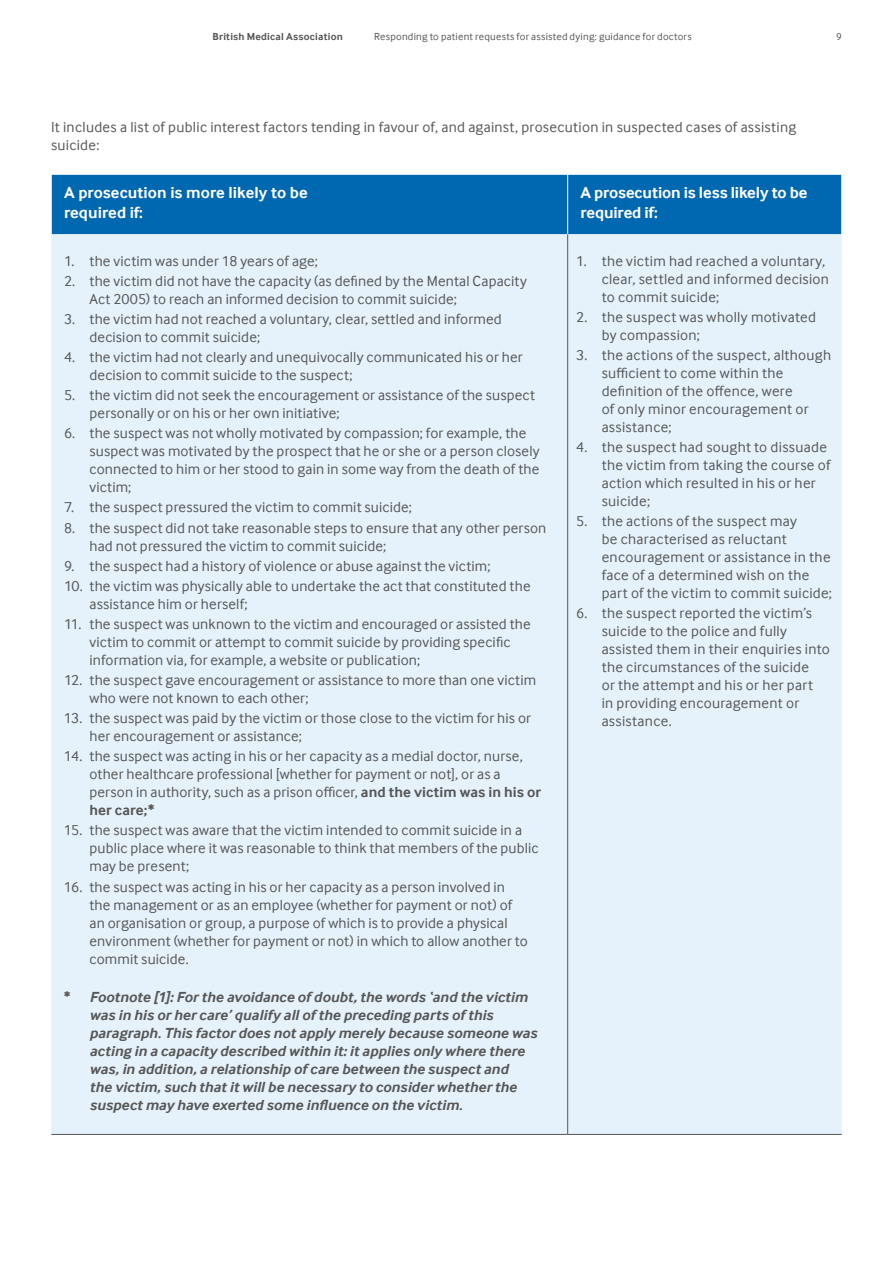
<style>
.page{position:relative;width:893px;height:1263px;background:#fff}
.page>*{position:absolute;margin:0;border:0;box-sizing:border-box;transform-origin:0 0}
.t1{font:700 16.5px/19.5px "Inter Face";letter-spacing:-.005em;color:#fff}
.t2{font:15px/18px "Inter Face";letter-spacing:.01em;color:#575756}
.t3{font:italic 700 15px/18px "Inter Face";letter-spacing:.005em;color:#575756}
.t4{font:10.5px "Inter Face";letter-spacing:.025em;color:#575756}
.t5{font:700 10.5px "Inter Face";letter-spacing:.02em;color:#575756}
.s1{font-weight:700}
.s2{font-style:normal}
</style>
<div class="page">
<div style="left:52px;top:175px;width:789px;height:59px;background:#0067b1"></div>
<div style="left:51px;top:234px;width:791px;height:900px;background:#e5f2fc"></div>
<hr style="left:567px;top:174px;width:1px;height:60px;background:#fff">
<hr style="left:51px;top:1134px;width:517px;height:1px;background:#575756">
<hr style="left:567px;top:234px;width:1px;height:900px;background:#575756">
<hr style="left:568px;top:1134px;width:274px;height:1px;background:#575756">
<p class="t5" style="left:213px;top:30px;width:132px">British Medical Association</p>
<p class="t4" style="left:374px;top:31px;width:319px">Responding to patient requests for assisted dying: guidance for doctors</p>
<p class="t4" style="left:836px;top:31px;width:7px">9</p>
<p class="t2" style="left:51px;top:118px;width:747px">It includes a list of public interest factors tending in favour of, and against, prosecution in suspected cases of assisting suicide:</p>
<p class="t1" style="left:64px;top:183px;width:245px">A prosecution is more likely to be required if:</p>
<p class="t1" style="left:580px;top:183px;width:228px">A prosecution is less likely to be required if:</p>
<p class="t2" style="left:64px;top:251px;width:255px">1. the victim was under 18 years of age;</p>
<p class="t2" style="left:90px;top:272px;width:439px;text-indent:-26px">2. the victim did not have the capacity (as defined by the Mental Capacity<br>Act 2005) to reach an informed decision to commit suicide;</p>
<p class="t2" style="left:90px;top:310px;width:414px;text-indent:-26px">3. the victim had not reached a voluntary, clear, settled and informed decision to commit suicide;</p>
<p class="t2" style="left:90px;top:348px;width:435px;text-indent:-26px">4. the victim had not clearly and unequivocally communicated his or her decision to commit suicide to the suspect;</p>
<p class="t2" style="left:90px;top:386px;width:447px;text-indent:-26px">5. the victim did not seek the encouragement or assistance of the suspect personally or on his or her own initiative;</p>
<p class="t2" style="left:90px;top:424px;width:452px;text-indent:-26px">6. the suspect was not wholly motivated by compassion; for example, the suspect was motivated by the prospect that he or she or a person closely connected to him or her stood to gain in some way from the death of the victim;</p>
<p class="t2" style="left:64px;top:498px;width:349px">7. the suspect pressured the victim to commit suicide;</p>
<p class="t2" style="left:90px;top:518px;width:458px;text-indent:-26px">8. the suspect did not take reasonable steps to ensure that any other person had not pressured the victim to commit suicide;</p>
<p class="t2" style="left:64px;top:557px;width:428px">9. the suspect had a history of violence or abuse against the victim;</p>
<p class="t2" style="left:90px;top:577px;width:443px;text-indent:-26px">10. the victim was physically able to undertake the act that constituted the assistance him or herself;</p>
<p class="t2" style="left:90px;top:615px;width:443px;text-indent:-26px">11. the suspect was unknown to the victim and encouraged or assisted the victim to commit or attempt to commit suicide by providing specific information via, for example, a website or publication;</p>
<p class="t2" style="left:90px;top:671px;width:448px;text-indent:-26px">12. the suspect gave encouragement or assistance to more than one victim who were not known to each other;</p>
<p class="t2" style="left:90px;top:709px;width:443px;text-indent:-26px">13. the suspect was paid by the victim or those close to the victim for his or her encouragement or assistance;</p>
<p class="t2" style="left:90px;top:747px;width:453px;text-indent:-26px">14. the suspect was acting in his or her capacity as a medial doctor, nurse, other healthcare professional [whether for payment or not], or as a person in authority, such as a prison officer, <span class="s1">and the victim was in his or her care;*</span></p>
<p class="t2" style="left:89px;top:821px;width:451px;text-indent:-25px">15. the suspect was aware that the victim intended to commit suicide in a public place where it was reasonable to think that members of the public may be present;</p>
<p class="t2" style="left:89px;top:877px;width:440px;text-indent:-26px">16. the suspect was acting in his or her capacity as a person involved in the management or as an employee (whether for payment or not) of an organisation or group, a purpose of which is to provide a physical environment (whether for payment or not) in which to allow another to commit suicide.</p>
<p class="t3" style="left:89px;top:987px;width:449px;text-indent:-26px"><span class="s2">*</span> Footnote [1]: For the avoidance of doubt, the words ‘and the victim was in his or her care’ qualify all of the preceding parts of this paragraph. This factor does not apply merely because someone was acting in a capacity described within it: it applies only where there was, in addition, a relationship of care between the suspect and<br>the victim, such that it will be necessary to consider whether the suspect may have exerted some influence on the victim.</p>
<p class="t2" style="left:602px;top:252px;width:229px;text-indent:-26px">1. the victim had reached a voluntary, clear, settled and informed decision to commit suicide;</p>
<p class="t2" style="left:602px;top:308px;width:216px;text-indent:-26px">2. the suspect was wholly motivated by compassion;</p>
<p class="t2" style="left:602px;top:346px;width:231px;text-indent:-26px">3. the actions of the suspect, although sufficient to come within the definition of the offence, were<br>of only minor encouragement or assistance;</p>
<p class="t2" style="left:602px;top:438px;width:230px;text-indent:-26px">4. the suspect had sought to dissuade the victim from taking the course of action which resulted in his or her suicide;</p>
<p class="t2" style="left:602px;top:512px;width:232px;text-indent:-26px">5. the actions of the suspect may<br>be characterised as reluctant encouragement or assistance in the face of a determined wish on the part of the victim to commit suicide;</p>
<p class="t2" style="left:602px;top:604px;width:230px;text-indent:-26px">6. the suspect reported the victim’s suicide to the police and fully assisted them in their enquiries into the circumstances of the suicide<br>or the attempt and his or her part<br>in providing encouragement or assistance.</p>
</div>
